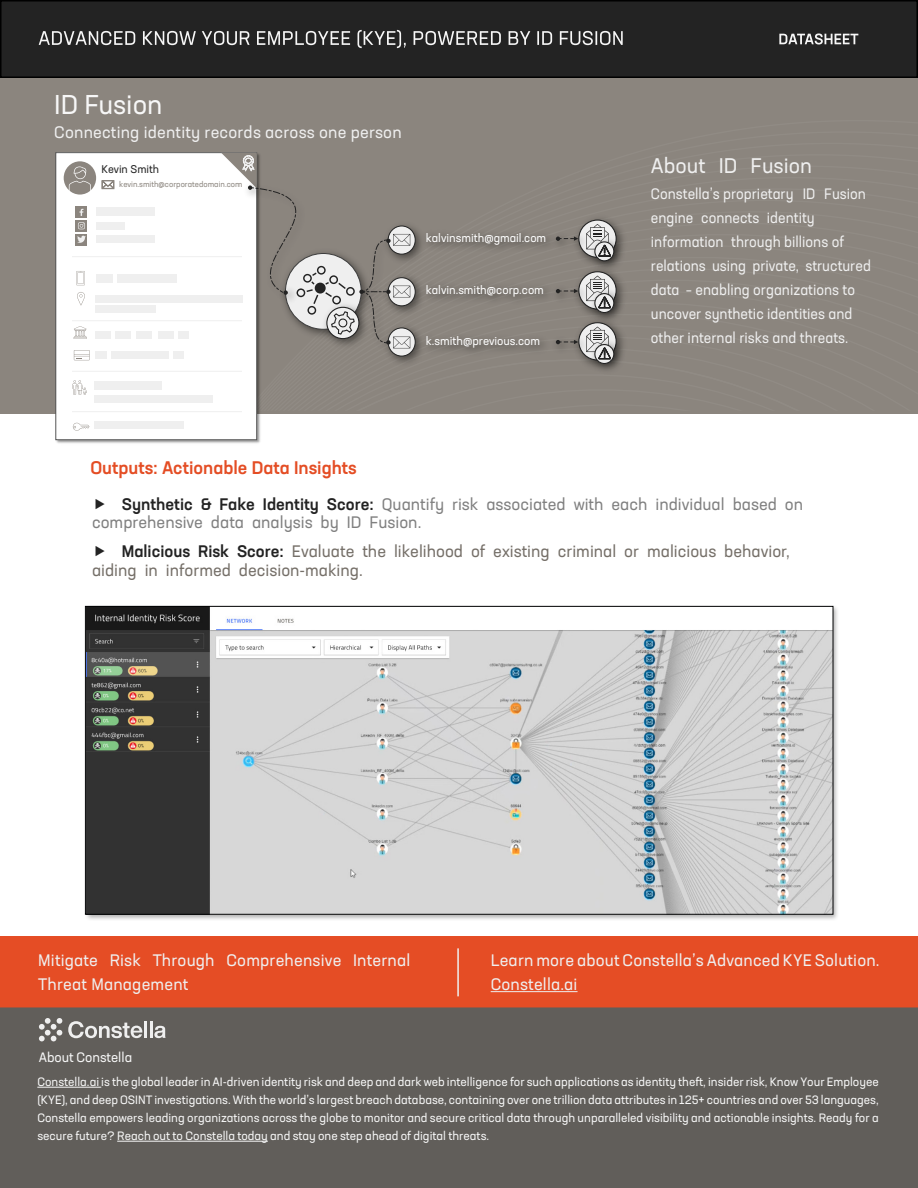
<style>
.page{position:relative;width:918px;height:1188px;background:#fff}
.page>*{position:absolute;margin:0;border:0;box-sizing:border-box;transform-origin:0 0}
.t1{font:27px "Neusa Next Pro";color:#f7f7f7}
.t2{font:21px "Neusa Next Pro";color:#efefef}
.t3{font:500 18px "Neusa Next Pro";color:#e44d24}
.t4{font:16.5px/24px "Neusa Next Pro";letter-spacing:.01em;color:#efefef}
.t5{font:16.5px/18.8px "Neusa Next Pro";color:#808080}
.t6{font:16.5px/18.8px "Neusa Next Pro";color:#756f68}
.t7{font:15px/24px "Neusa Next Pro";color:#efefef;scale:.95 1}
.t8{font:13.5px "Neusa Next Pro";color:#f7f7f7}
.t9{font:12px/18px "Neusa Next Pro";color:#f7f7f7;text-align:justify}
.t10{font:11.7px "Neusa Next Pro";letter-spacing:-.005em;color:#fff}
.t11{font:11.1px "Neusa Next Pro";color:#232323}
.t12{font:7.95px "Neusa Next Pro";color:#8b857e}
.s1{font-weight:500;color:#232323}
</style>
<div class="page">
<div style="left:1px;top:1px;width:916px;height:76px;background:#232323"></div>
<div style="left:0;top:0;width:918px;height:78px;border:2px solid #000"></div>
<div style="left:0;top:936px;width:918px;height:72px;background:#e54d25"></div>
<div style="left:0;top:1008px;width:918px;height:180px;background:#615e5a"></div>
<div style="left:0;top:1007px;width:918px;height:181px;border:2px solid #615e5a"></div>
<div style="left:0;top:78px;width:918px;height:336px;background:#8b857e"></div>
<svg style="left:223px;top:74px;width:695px;height:4px"></svg>
<hr style="left:457px;top:948px;width:2px;height:48px;background:#efefef">
<img style="left:55px;top:411px;width:206px;height:33px">
<div style="left:56px;top:153px;width:201px;height:287px;background:#fff"></div>
<div style="left:55px;top:152px;width:202px;height:288px;border:1px solid #565656"></div>
<div style="left:76px;top:234px;width:11px;height:11px;background:#8b857e"></div>
<svg style="left:77px;top:236px;width:9px;height:7px"></svg>
<svg style="left:76px;top:221px;width:11px;height:11px"></svg>
<svg style="left:78px;top:222px;width:7px;height:7px"></svg>
<div style="left:76px;top:206px;width:11px;height:11px;background:#8b857e"></div>
<svg style="left:80px;top:209px;width:3px;height:7px"></svg>
<div style="left:96px;top:207px;width:59px;height:9px;background:#efefef"></div>
<div style="left:96px;top:222px;width:29px;height:8px;background:#efefef"></div>
<div style="left:96px;top:235px;width:59px;height:8px;background:#efefef"></div>
<div style="left:95px;top:295px;width:147px;height:8px;background:#efefef"></div>
<div style="left:95px;top:331px;width:16px;height:7px;background:#efefef"></div>
<div style="left:95px;top:351px;width:12px;height:8px;background:#efefef"></div>
<div style="left:95px;top:381px;width:67px;height:9px;background:#efefef"></div>
<div style="left:95px;top:395px;width:118px;height:8px;background:#efefef"></div>
<hr style="left:72px;top:371px;width:170px;height:1px;background:#efefef">
<hr style="left:72px;top:256px;width:170px;height:1px;background:#efefef">
<hr style="left:72px;top:320px;width:170px;height:1px;background:#efefef">
<div style="left:117px;top:274px;width:60px;height:9px;background:#efefef"></div>
<div style="left:95px;top:305px;width:60px;height:8px;background:#efefef"></div>
<div style="left:111px;top:351px;width:58px;height:8px;background:#efefef"></div>
<div style="left:174px;top:351px;width:10px;height:8px;background:#efefef"></div>
<div style="left:116px;top:331px;width:15px;height:7px;background:#efefef"></div>
<div style="left:136px;top:331px;width:16px;height:7px;background:#efefef"></div>
<div style="left:158px;top:331px;width:16px;height:7px;background:#efefef"></div>
<div style="left:178px;top:331px;width:11px;height:7px;background:#efefef"></div>
<div style="left:96px;top:274px;width:17px;height:9px;background:#efefef"></div>
<div style="left:95px;top:422px;width:89px;height:7px;background:#efefef"></div>
<hr style="left:72px;top:411px;width:170px;height:1px;background:#efefef">
<div style="left:64px;top:161px;width:32px;height:34px;background:#8b857e;border-radius:50%"></div>
<svg style="left:69px;top:166px;width:22px;height:25px"></svg>
<svg style="left:102px;top:180px;width:12px;height:9px"></svg>
<svg style="left:72px;top:422px;width:17px;height:9px"></svg>
<svg style="left:72px;top:380px;width:15px;height:14px"></svg>
<svg style="left:74px;top:350px;width:16px;height:10px"></svg>
<svg style="left:73px;top:326px;width:14px;height:13px"></svg>
<svg style="left:77px;top:292px;width:8px;height:13px"></svg>
<svg style="left:77px;top:271px;width:8px;height:14px"></svg>
<svg style="left:221px;top:153px;width:402px;height:258px"></svg>
<div style="left:85px;top:605px;width:755px;height:317px;background:#000;opacity:.31"></div>
<img style="left:87px;top:608px;width:744px;height:305px">
<svg style="left:39px;top:30px;width:584px;height:18px"></svg>
<svg style="left:68px;top:1021px;width:74px;height:17px"></svg>
<hr style="left:144px;top:1022px;width:3px;height:16px;background:#efefef">
<hr style="left:150px;top:1022px;width:3px;height:16px;background:#efefef">
<svg style="left:154px;top:1026px;width:12px;height:12px"></svg>
<svg style="left:39px;top:1018px;width:23px;height:23px"></svg>
<svg style="left:779px;top:33px;width:79px;height:12px"></svg>
<hr style="left:491px;top:991px;width:87px;height:1px;background:#efefef">
<hr style="left:37px;top:1087px;width:64px;height:1px;background:#f7f7f7">
<hr style="left:117px;top:1141px;width:151px;height:1px;background:#f7f7f7">
<h1 class="t1" style="left:54px;top:88px;width:110px">ID Fusion</h1>
<h3 class="t4" style="left:54px;top:120px;width:349px">Connecting identity records across one person</h3>
<p class="t11" style="left:101px;top:162px;width:59px">Kevin Smith</p>
<p class="t12" style="left:119px;top:180px;width:124px">kevin.smith@corporatedomain.com</p>
<p class="t10" style="left:426px;top:230px;width:122px">kalvinsmith@gmail.com</p>
<p class="t10" style="left:426px;top:282px;width:120px">kalvin.smith@corp.com</p>
<p class="t10" style="left:426px;top:334px;width:116px">k.smith@previous.com</p>
<h3 class="t3" style="left:90px;top:456px;width:268px">Outputs: Actionable Data Insights</h3>
<h2 class="t2" style="left:651px;top:152px;width:163px">About ID Fusion</h2>
<p class="t7" style="left:651px;top:182px;width:233px">Constella’s proprietary ID Fusion engine connects identity information through billions of relations using private, structured data – enabling organizations to uncover synthetic identities and other internal risks and threats.</p>
<h3 class="t5" style="left:92px;top:494px;width:713px;text-indent:30px"><span class="s1">Synthetic &amp; Fake Identity Score:</span> Quantify risk associated with each individual based on comprehensive data analysis by ID Fusion.</h3>
<h3 class="t6" style="left:92px;top:542px;width:699px;text-indent:30px"><span class="s1">Malicious Risk Score:</span> Evaluate the likelihood of existing criminal or malicious behavior, aiding in informed decision-making.</h3>
<h3 class="t4" style="left:38px;top:948px;width:374px">Mitigate Risk Through Comprehensive Internal<br>Threat Management</h3>
<h3 class="t4" style="left:491px;top:948px;width:391px">Learn more about Constella’s Advanced KYE Solution.<br>Constella.ai</h3>
<p class="t8" style="left:39px;top:1049px;width:95px">About Constella</p>
<p class="t9" style="left:37px;top:1073px;width:843px">Constella.ai is the global leader in AI-driven identity risk and deep and dark web intelligence for such applications as identity theft, insider risk, Know Your Employee (KYE), and deep OSINT investigations. With the world’s largest breach database, containing over one trillion data attributes in 125+ countries and over 53 languages, Constella empowers leading organizations across the globe to monitor and secure critical data through unparalleled visibility and actionable insights. Ready for a secure future? Reach out to Constella today and stay one step ahead of digital threats.</p>
</div>
